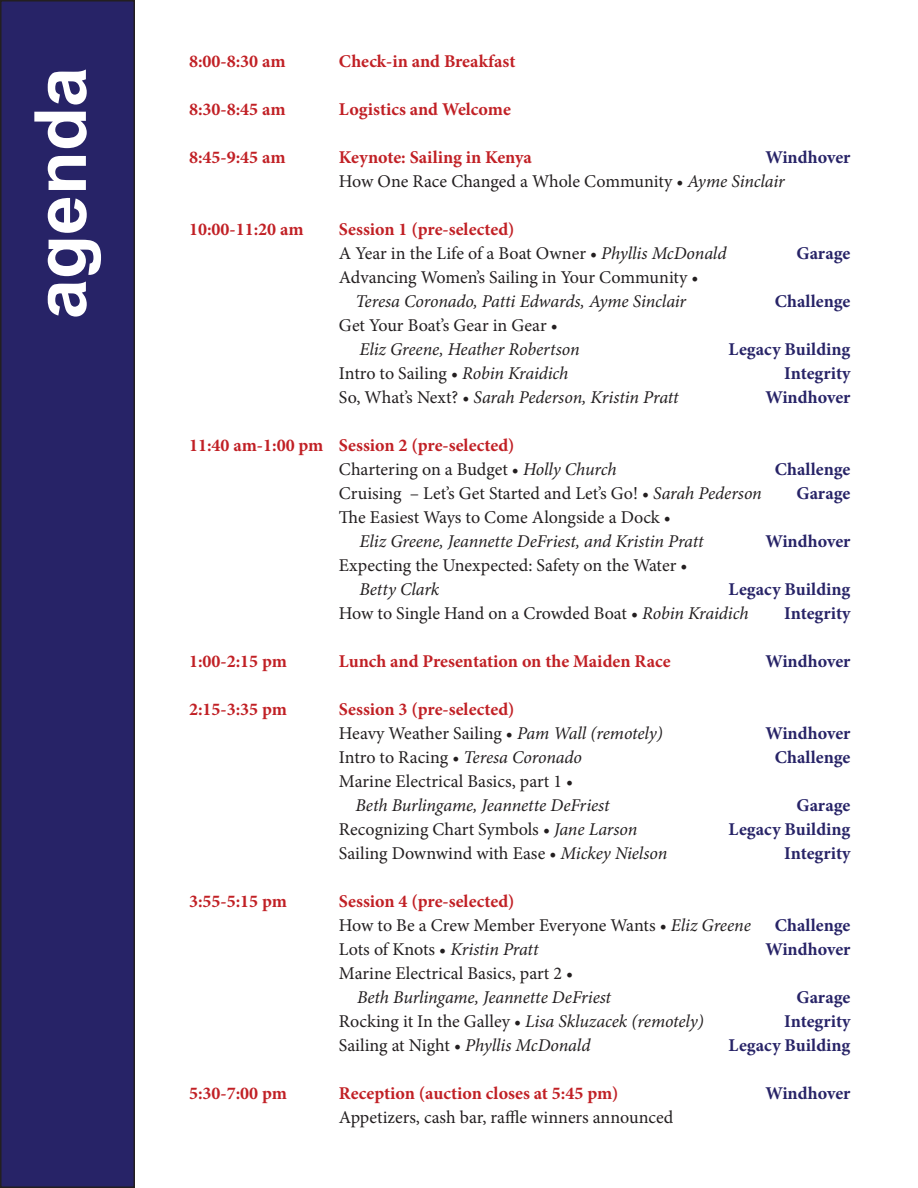
<style>
.page{position:relative;width:918px;height:1188px;background:#fff}
.page>*{position:absolute;margin:0;border:0;box-sizing:border-box;transform-origin:0 0}
.t1{font:700 72px "Arial";color:#fff}
.t2{font:18px/24px "Minion Pro";color:#231f20}
.t3{font:italic 18px/24px "Minion Pro";letter-spacing:-.01em;color:#231f20;text-align:center}
.t4{font:700 18px "Minion Pro";color:#c12025}
.t5{font:700 18px "Minion Pro";color:#272367}
.s1{font-weight:700;color:#272367}
.s2{font-style:italic}
.s3{font-style:normal}
</style>
<div class="page">
<div style="left:1px;top:1px;width:133px;height:1186px;background:#272367"></div>
<div style="left:0;top:0;width:135px;height:1188px;border:2px solid #231f20"></div>
<p class="t1" style="left:10px;top:319px;width:254px;rotate:-90deg">agenda</p>
<p class="t4" style="left:189px;top:49px;width:98px">8:00-8:30 am</p>
<p class="t4" style="left:339px;top:49px;width:178px">Check-in and Breakfast</p>
<p class="t4" style="left:189px;top:97px;width:98px">8:30-8:45 am</p>
<p class="t4" style="left:339px;top:97px;width:173px">Logistics and Welcome</p>
<p class="t4" style="left:189px;top:145px;width:98px">8:45-9:45 am</p>
<p class="t4" style="left:339px;top:145px;width:194px">Keynote: Sailing in Kenya</p>
<p class="t2" style="left:339px;top:145px;width:513px;text-indent:426px"><span class="s1">Windhover<br></span>How One Race Changed a Whole Community • <span class="s2">Ayme Sinclair</span></p>
<p class="t4" style="left:189px;top:217px;width:116px">10:00-11:20 am</p>
<p class="t4" style="left:339px;top:217px;width:177px">Session 1 (pre-selected)</p>
<p class="t2" style="left:339px;top:241px;width:389px">A Year in the Life of a Boat Owner • <span class="s2">Phyllis McDonald</span></p>
<p class="t5" style="left:796px;top:241px;width:56px">Garage</p>
<p class="t3" style="left:339px;top:265px;width:361px"><span class="s3">Advancing Women’s Sailing in Your Community •<br></span>Teresa Coronado, Patti Edwards, Ayme Sinclair</p>
<p class="t5" style="left:775px;top:289px;width:77px">Challenge</p>
<p class="t2" style="left:339px;top:313px;width:220px">Get Your Boat’s Gear in Gear •</p>
<p class="t3" style="left:359px;top:337px;width:222px">Eliz Greene, Heather Robertson</p>
<p class="t5" style="left:729px;top:337px;width:123px">Legacy Building</p>
<p class="t2" style="left:339px;top:361px;width:231px">Intro to Sailing • <span class="s2">Robin Kraidich</span></p>
<p class="t5" style="left:784px;top:361px;width:68px">Integrity</p>
<p class="t3" style="left:339px;top:385px;width:341px"><span class="s3">So, What’s Next? •</span> Sarah Pederson, Kristin Pratt</p>
<p class="t5" style="left:765px;top:385px;width:87px">Windhover</p>
<p class="t4" style="left:189px;top:433px;width:327px">11:40 am-1:00 pm Session 2 (pre-selected)</p>
<p class="t2" style="left:339px;top:457px;width:279px">Chartering on a Budget • <span class="s2">Holly Church</span></p>
<p class="t5" style="left:775px;top:457px;width:77px">Challenge</p>
<p class="t2" style="left:339px;top:481px;width:424px">Cruising – Let’s Get Started and Let’s Go! • <span class="s2">Sarah Pederson</span></p>
<p class="t5" style="left:796px;top:481px;width:56px">Garage</p>
<p class="t3" style="left:360px;top:505px;width:346px;text-align:left;text-indent:-21px"><span class="s3">The Easiest Ways to Come Alongside a Dock •<br></span>Eliz Greene, Jeannette DeFriest, and Kristin Pratt</p>
<p class="t5" style="left:765px;top:529px;width:87px">Windhover</p>
<p class="t2" style="left:339px;top:553px;width:350px">Expecting the Unexpected: Safety on the Water •</p>
<p class="t3" style="left:359px;top:577px;width:81px">Betty Clark</p>
<p class="t5" style="left:729px;top:577px;width:123px">Legacy Building</p>
<p class="t2" style="left:339px;top:601px;width:411px">How to Single Hand on a Crowded Boat • <span class="s2">Robin Kraidich</span></p>
<p class="t5" style="left:784px;top:601px;width:68px">Integrity</p>
<p class="t4" style="left:189px;top:649px;width:100px">1:00-2:15 pm</p>
<p class="t4" style="left:339px;top:649px;width:333px">Lunch and Presentation on the Maiden Race</p>
<p class="t5" style="left:765px;top:649px;width:87px">Windhover</p>
<p class="t4" style="left:189px;top:697px;width:100px">2:15-3:35 pm</p>
<p class="t4" style="left:339px;top:697px;width:177px">Session 3 (pre-selected)</p>
<p class="t2" style="left:339px;top:721px;width:325px">Heavy Weather Sailing • <span class="s2">Pam Wall (remotely)</span></p>
<p class="t5" style="left:765px;top:721px;width:87px">Windhover</p>
<p class="t2" style="left:339px;top:745px;width:245px">Intro to Racing • <span class="s2">Teresa Coronado</span></p>
<p class="t5" style="left:775px;top:745px;width:77px">Challenge</p>
<p class="t2" style="left:339px;top:769px;width:236px">Marine Electrical Basics, part 1 •</p>
<p class="t3" style="left:356px;top:793px;width:256px">Beth Burlingame, Jeannette DeFriest</p>
<p class="t5" style="left:796px;top:793px;width:56px">Garage</p>
<p class="t2" style="left:339px;top:817px;width:300px">Recognizing Chart Symbols • <span class="s2">Jane Larson</span></p>
<p class="t5" style="left:729px;top:817px;width:123px">Legacy Building</p>
<p class="t2" style="left:339px;top:841px;width:330px">Sailing Downwind with Ease • <span class="s2">Mickey Nielson</span></p>
<p class="t5" style="left:784px;top:841px;width:68px">Integrity</p>
<p class="t4" style="left:189px;top:889px;width:100px">3:55-5:15 pm</p>
<p class="t4" style="left:339px;top:889px;width:177px">Session 4 (pre-selected)</p>
<p class="t2" style="left:339px;top:913px;width:413px">How to Be a Crew Member Everyone Wants • <span class="s2">Eliz Greene</span></p>
<p class="t5" style="left:775px;top:913px;width:77px">Challenge</p>
<p class="t2" style="left:339px;top:937px;width:201px">Lots of Knots • <span class="s2">Kristin Pratt</span></p>
<p class="t5" style="left:765px;top:937px;width:87px">Windhover</p>
<p class="t2" style="left:339px;top:961px;width:236px">Marine Electrical Basics, part 2 •</p>
<p class="t3" style="left:357px;top:985px;width:256px">Beth Burlingame, Jeannette DeFriest</p>
<p class="t5" style="left:796px;top:985px;width:56px">Garage</p>
<p class="t3" style="left:339px;top:1009px;width:366px"><span class="s3">Rocking it In the Galley •</span> Lisa Skluzacek (remotely)</p>
<p class="t5" style="left:784px;top:1009px;width:68px">Integrity</p>
<p class="t2" style="left:339px;top:1033px;width:253px">Sailing at Night • <span class="s2">Phyllis McDonald</span></p>
<p class="t5" style="left:729px;top:1033px;width:123px">Legacy Building</p>
<p class="t4" style="left:189px;top:1081px;width:100px">5:30-7:00 pm</p>
<p class="t4" style="left:339px;top:1081px;width:281px">Reception (auction closes at 5:45 pm)</p>
<p class="t5" style="left:765px;top:1081px;width:87px">Windhover</p>
<p class="t2" style="left:339px;top:1105px;width:336px">Appetizers, cash bar, raffle winners announced</p>
</div>
